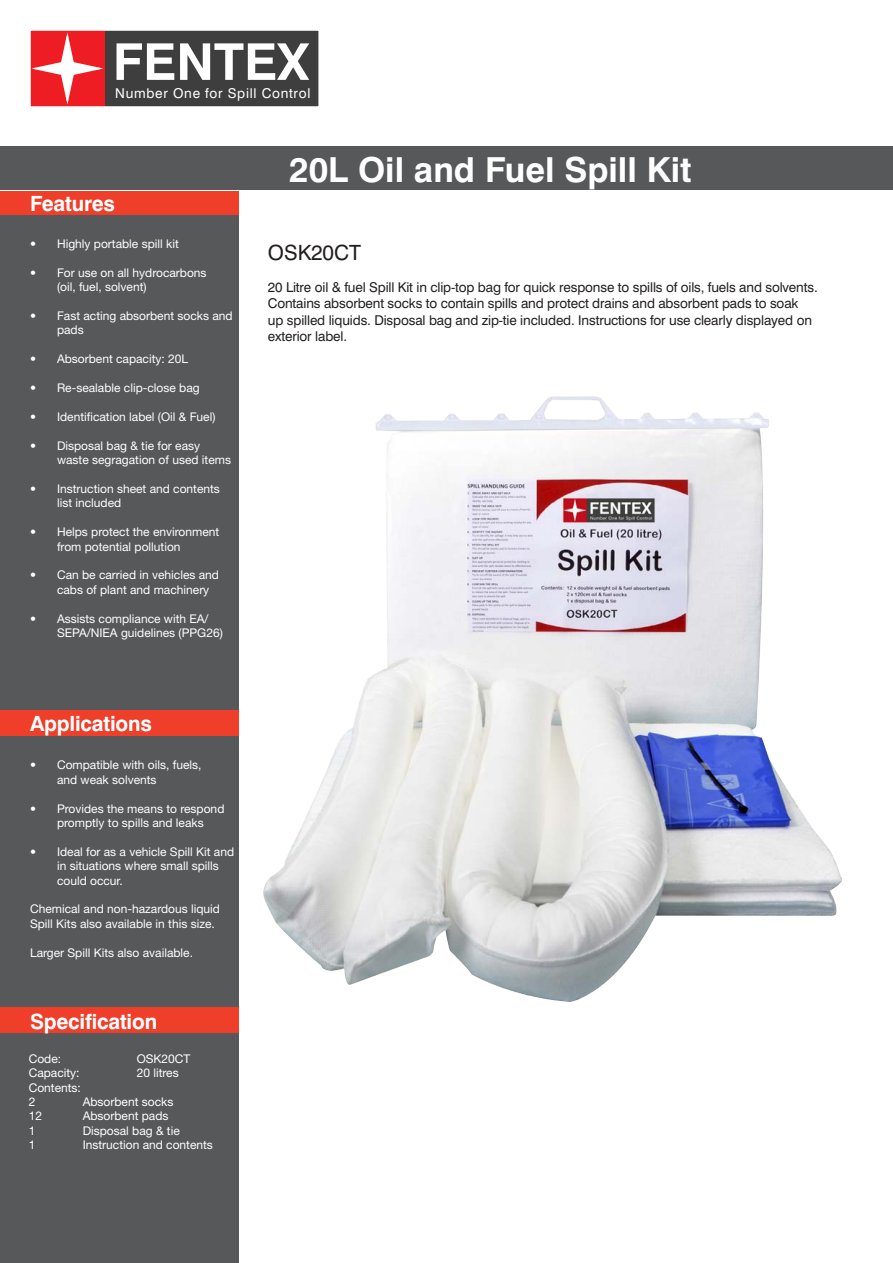
<style>
.page{position:relative;width:893px;height:1263px;background:#fff}
.page>*{position:absolute;margin:0;border:0;box-sizing:border-box;transform-origin:0 0}
.t1{font:700 50.7px "Swiss 721 BT";color:#fff}
.t2{font:700 34.5px "Swiss 721 BT";color:#fff}
.t3{font:700 21px "Swiss 721 BT";letter-spacing:-.01em;color:#fff}
.t4{font:21px "Swiss 721 BT";color:#231f20}
.t5{font:13.5px/16.2px "Swiss 721 BT";letter-spacing:-.01em;color:#231f20}
.t6{font:13.5px "Swiss 721 BT";letter-spacing:.05em;color:#fff}
.t7{font:12px/14.4px "Helvetica Neue LT Std";color:#fff}
</style>
<div class="page">
<div style="left:104px;top:30px;width:215px;height:77px;background:#3e3e3f"></div>
<div style="left:30px;top:30px;width:74px;height:77px;background:#ee1d23"></div>
<svg style="left:34px;top:36px;width:67px;height:66px"></svg>
<div style="left:30px;top:30px;width:289px;height:77px;border:1px solid #fff"></div>
<div style="left:0;top:192px;width:238px;height:1071px;background:#57585a"></div>
<div style="left:0;top:146px;width:893px;height:43px;background:#57585a"></div>
<img style="left:264px;top:396px;width:577px;height:605px">
<div style="left:0;top:191px;width:238px;height:24px;background:#ef3e29"></div>
<div style="left:0;top:710px;width:238px;height:26px;background:#ef3e29"></div>
<div style="left:0;top:1007px;width:238px;height:26px;background:#ef3e29"></div>
<h1 class="t1" style="left:113px;top:31px;width:198px">FENTEX</h1>
<p class="t6" style="left:115px;top:85px;width:197px">Number One for Spill Control</p>
<p class="t3" style="left:30px;top:191px;width:87px">Features</p>
<p class="t7" style="left:30px;top:236px;width:150px">• Highly portable spill kit</p>
<p class="t7" style="left:57px;top:265px;width:151px;text-indent:-27px">• For use on all hydrocarbons (oil, fuel, solvent)</p>
<p class="t7" style="left:57px;top:308px;width:177px;text-indent:-27px">• Fast acting absorbent socks and pads</p>
<p class="t7" style="left:30px;top:352px;width:160px">• Absorbent capacity: 20L</p>
<p class="t7" style="left:30px;top:380px;width:171px">• Re-sealable clip-close bag</p>
<p class="t7" style="left:30px;top:409px;width:187px">• Identification label (Oil &amp; Fuel)</p>
<p class="t7" style="left:57px;top:438px;width:176px;text-indent:-27px">• Disposal bag &amp; tie for easy waste segragation of used items</p>
<p class="t7" style="left:57px;top:481px;width:164px;text-indent:-27px">• Instruction sheet and contents list included</p>
<p class="t7" style="left:57px;top:524px;width:164px;text-indent:-27px">• Helps protect the environment from potential pollution</p>
<p class="t7" style="left:57px;top:568px;width:164px;text-indent:-27px">• Can be carried in vehicles and cabs of plant and machinery</p>
<p class="t7" style="left:57px;top:611px;width:167px;text-indent:-27px">• Assists compliance with EA/<br>SEPA/NIEA guidelines (PPG26)</p>
<p class="t3" style="left:30px;top:711px;width:123px">Applications</p>
<p class="t7" style="left:57px;top:758px;width:146px;text-indent:-27px">• Compatible with oils, fuels, and weak solvents</p>
<p class="t7" style="left:30px;top:801px;width:196px;text-align:center">• Provides the means to respond promptly to spills and leaks</p>
<p class="t7" style="left:57px;top:844px;width:179px;text-indent:-27px">• Ideal for as a vehicle Spill Kit and in situations where small spills could occur.</p>
<p class="t7" style="left:30px;top:902px;width:192px">Chemical and non-hazardous liquid<br>Spill Kits also available in this size.</p>
<p class="t7" style="left:30px;top:945px;width:164px">Larger Spill Kits also available.</p>
<p class="t3" style="left:30px;top:1008px;width:129px">Specification</p>
<p class="t7" style="left:29px;top:1051px;width:34px">Code:</p>
<p class="t7" style="left:137px;top:1051px;width:55px">OSK20CT</p>
<p class="t7" style="left:29px;top:1065px;width:52px">Capacity:</p>
<p class="t7" style="left:137px;top:1065px;width:44px">20 litres</p>
<p class="t7" style="left:29px;top:1080px;width:54px">Contents:</p>
<p class="t7" style="left:29px;top:1094px;width:8px">2</p>
<p class="t7" style="left:83px;top:1094px;width:92px">Absorbent socks</p>
<p class="t7" style="left:29px;top:1109px;width:15px">12</p>
<p class="t7" style="left:83px;top:1109px;width:87px">Absorbent pads</p>
<p class="t7" style="left:29px;top:1123px;width:8px">1</p>
<p class="t7" style="left:83px;top:1123px;width:99px">Disposal bag &amp; tie</p>
<p class="t7" style="left:29px;top:1137px;width:8px">1</p>
<p class="t7" style="left:83px;top:1137px;width:132px">Instruction and contents</p>
<p class="t2" style="left:289px;top:149px;width:404px">20L Oil and Fuel Spill Kit</p>
<p class="t4" style="left:268px;top:240px;width:95px">OSK20CT</p>
<p class="t5" style="left:268px;top:279px;width:551px">20 Litre oil &amp; fuel Spill Kit in clip-top bag for quick response to spills of oils, fuels and solvents.<br>Contains absorbent socks to contain spills and protect drains and absorbent pads to soak<br>up spilled liquids. Disposal bag and zip-tie included. Instructions for use clearly displayed on exterior label.</p>
</div>
